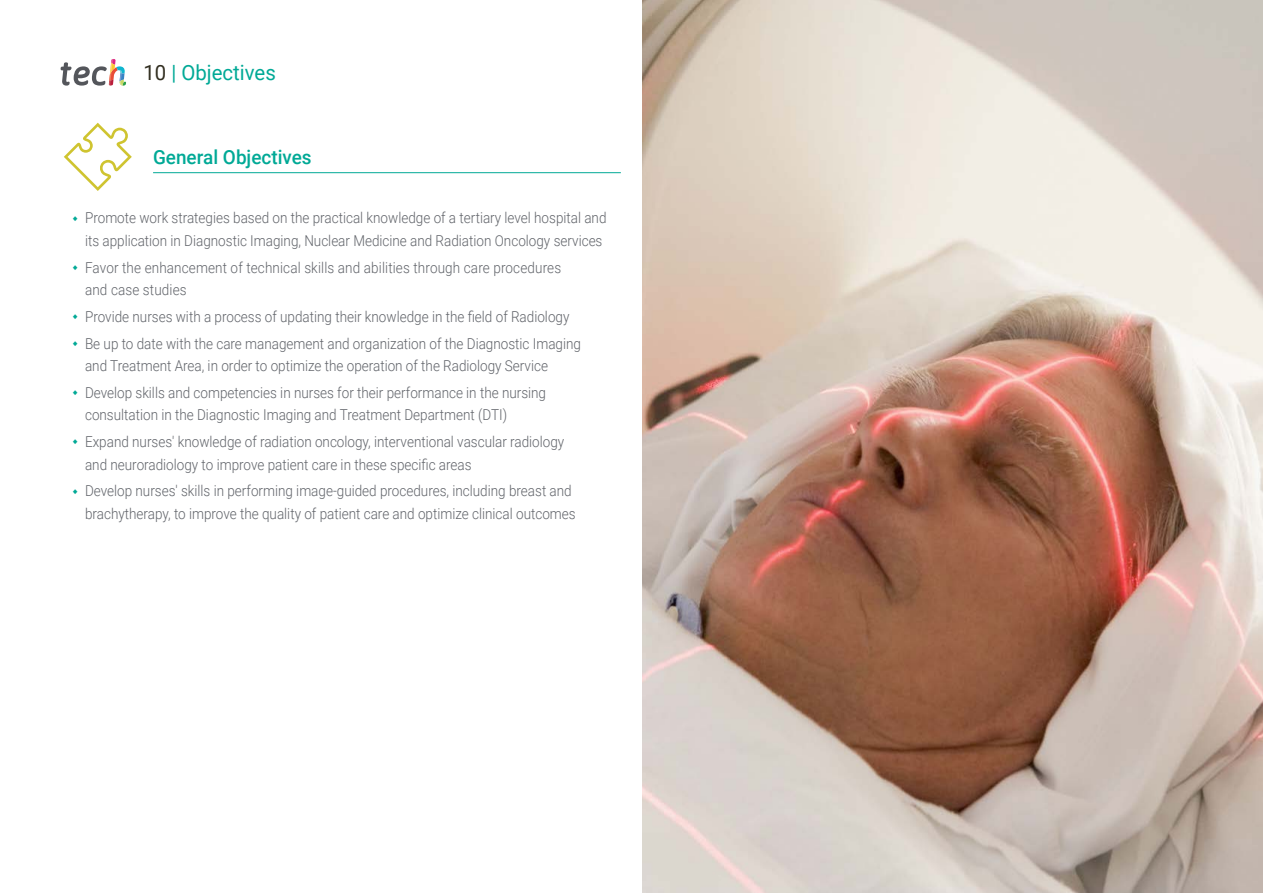
<style>
.page{position:relative;width:1263px;height:893px;background:#fff}
.page>*{position:absolute;margin:0;border:0;box-sizing:border-box;transform-origin:0 0}
.t1{font:21px "Roboto";color:#00a996}
.t2{font:500 19.5px "Roboto";color:#00a996}
.t3{font:300 15px/26.7px "Roboto";color:#61646a;scale:.9 1}
.s1{color:#312e20}
</style>
<div class="page">
<hr style="left:153px;top:172px;width:468px;height:1px;background:#00a996">
<svg style="left:64px;top:123px;width:68px;height:68px"></svg>
<img style="left:642px;top:0;width:621px;height:893px">
<svg style="left:61px;top:59px;width:65px;height:27px"></svg>
<h1 class="t1" style="left:144px;top:57px;width:134px"><span class="s1">10</span> | Objectives</h1>
<h2 class="t2" style="left:153px;top:144px;width:160px">General Objectives</h2>
<p class="t3" style="left:85px;top:206px;width:581px;line-height:22.5px">Promote work strategies based on the practical knowledge of a tertiary level hospital and its application in Diagnostic Imaging, Nuclear Medicine and Radiation Oncology services</p>
<p class="t3" style="left:85px;top:255px;width:530px;line-height:22.5px">Favor the enhancement of technical skills and abilities through care procedures and case studies</p>
<p class="t3" style="left:85px;top:303px;width:553px">Provide nurses with a process of updating their knowledge in the field of Radiology<br>Be up to date with the care management and organization of the Diagnostic Imaging</p>
<p class="t3" style="left:85px;top:352px;width:516px">and Treatment Area, in order to optimize the operation of the Radiology Service<br>Develop skills and competencies in nurses for their performance in the nursing</p>
<p class="t3" style="left:85px;top:401px;width:534px">consultation in the Diagnostic Imaging and Treatment Department (DTI)<br>Expand nurses' knowledge of radiation oncology, interventional vascular radiology</p>
<p class="t3" style="left:85px;top:450px;width:542px">and neuroradiology to improve patient care in these specific areas<br>Develop nurses' skills in performing image-guided procedures, including breast and</p>
<p class="t3" style="left:85px;top:500px;width:547px">brachytherapy, to improve the quality of patient care and optimize clinical outcomes</p>
</div>
